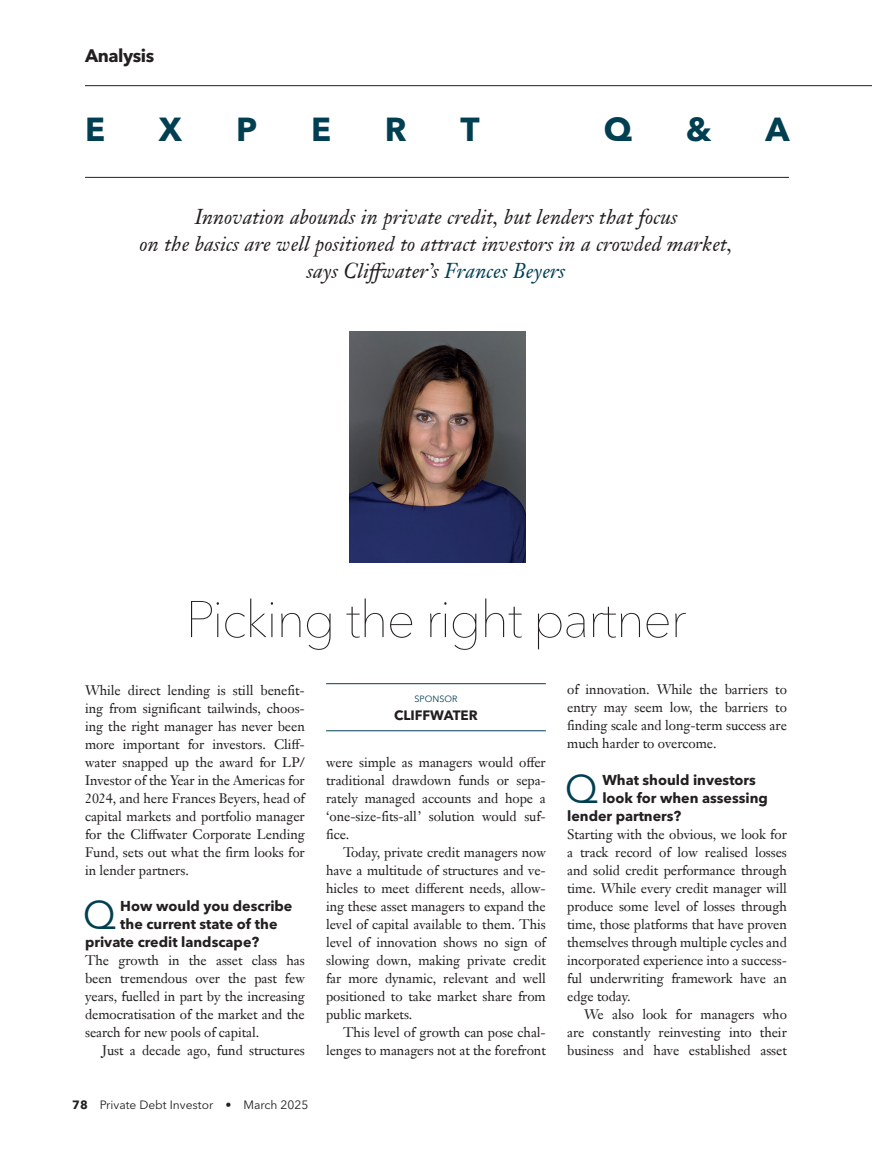
<style>
.page{position:relative;width:872px;height:1149px;background:#fff}
.page>*{position:absolute;margin:0;border:0;box-sizing:border-box;transform-origin:0 0}
.t1{font:200 51px "Avenir Next LT Pro";letter-spacing:-.03em;color:#231f20}
.t2{font:39.6px "Avenir Next LT Pro";color:#003f52}
.t3{font:700 33px "Avenir Next LT Pro";color:#003f52}
.t4{font:italic 21px/27px "Janson Text LT Pro";letter-spacing:.005em;color:#231f20;text-align:center}
.t5{font:700 18px "Avenir Next LT Pro";letter-spacing:-.025em;color:#231f20}
.t6{font:700 14.25px "Avenir Next LT Pro";color:#231f20}
.t7{font:13.5px/18px "Janson Text LT Pro";letter-spacing:-.005em;color:#231f20;text-align:justify}
.t8{font:700 13.5px "Avenir Next LT Pro";letter-spacing:-.005em;color:#231f20}
.t9{font:12px "Avenir Next LT Pro";color:#231f20}
.t10{font:9px "Avenir Next LT Pro";color:#003f52}
.s1{color:#003f52}
.s2{font-weight:700}
</style>
<div class="page">
<hr style="left:85px;top:177px;width:704px;height:1px;background:#231f20">
<hr style="left:85px;top:85px;width:787px;height:1px;background:#231f20">
<img style="left:350px;top:331px;width:175px;height:231px">
<hr style="left:326px;top:683px;width:220px;height:1px;background:#003f52">
<hr style="left:326px;top:730px;width:220px;height:1px;background:#003f52">
<h3 class="t5" style="left:85px;top:45px;width:71px">Analysis</h3>
<h3 class="t3" style="left:85px;top:110px;width:22px">E</h3>
<h3 class="t3" style="left:159px;top:110px;width:25px">X</h3>
<h3 class="t3" style="left:236px;top:110px;width:23px">P</h3>
<h3 class="t3" style="left:311px;top:110px;width:22px">E</h3>
<h3 class="t3" style="left:385px;top:110px;width:23px">R</h3>
<h3 class="t3" style="left:460px;top:110px;width:21px">T</h3>
<h3 class="t3" style="left:604px;top:110px;width:30px">Q</h3>
<h3 class="t3" style="left:686px;top:110px;width:27px">&amp;</h3>
<h3 class="t3" style="left:765px;top:110px;width:26px">A</h3>
<h3 class="t4" style="left:139px;top:203px;width:594px">Innovation abounds in private credit, but lenders that focus<br>on the basics are well positioned to attract investors in a crowded market, says Cliffwater’s <span class="s1">Frances Beyers</span></h3>
<h1 class="t1" style="left:186px;top:588px;width:502px">Picking the right partner</h1>
<p class="t7" style="left:85px;top:680px;width:221px">While direct lending is still benefit&shy;ing from significant tailwinds, choos&shy;ing the right manager has never been more important for investors. Cliff&shy;water snapped up the award for LP/ Investor of the Year in the Americas for 2024, and here Frances Beyers, head of capital markets and portfolio manager for the Cliffwater Corporate Lending Fund, sets out what the firm looks for in lender partners.</p>
<h2 class="t2" style="left:83px;top:890px;width:35px">Q</h2>
<p class="t6" style="left:120px;top:896px;width:174px">How would you describe</p>
<p class="t6" style="left:120px;top:914px;width:159px">the current state of the</p>
<p class="t6" style="left:85px;top:932px;width:176px">private credit landscape?</p>
<p class="t7" style="left:85px;top:950px;width:221px">The growth in the asset class has been tremendous over the past few years, fuelled in part by the increasing democratisation of the market and the search for new pools of capital.</p>
<p class="t7" style="left:102px;top:1040px;width:204px">Just a decade ago, fund structures</p>
<p class="t9" style="left:72px;top:1097px;width:237px"><span class="s2">78</span> Private Debt Investor • March 2025</p>
<p class="t10" style="left:414px;top:693px;width:44px">SPONSOR</p>
<p class="t8" style="left:394px;top:706px;width:85px">CLIFFWATER</p>
<p class="t7" style="left:326px;top:752px;width:221px">were simple as managers would offer traditional drawdown funds or sepa&shy;rately managed accounts and hope a ‘one-size-fits-all’ solution would suf&shy;fice.</p>
<p class="t7" style="left:326px;top:842px;width:221px;text-indent:17px">Today, private credit managers now have a multitude of structures and ve&shy;hicles to meet different needs, allow&shy;ing these asset managers to expand the level of capital available to them. This level of innovation shows no sign of slowing down, making private credit far more dynamic, relevant and well positioned to take market share from public markets.</p>
<p class="t7" style="left:326px;top:1022px;width:221px;text-align:right">This level of growth can pose chal&shy;lenges to managers not at the forefront</p>
<p class="t7" style="left:567px;top:680px;width:221px">of innovation. While the barriers to entry may seem low, the barriers to finding scale and long-term success are much harder to overcome.</p>
<h2 class="t2" style="left:565px;top:764px;width:35px">Q</h2>
<p class="t6" style="left:602px;top:770px;width:155px">What should investors</p>
<p class="t6" style="left:602px;top:788px;width:167px">look for when assessing</p>
<p class="t6" style="left:567px;top:806px;width:116px">lender partners?</p>
<p class="t7" style="left:567px;top:824px;width:221px">Starting with the obvious, we look for a track record of low realised losses and solid credit performance through time. While every credit manager will produce some level of losses through time, those platforms that have proven themselves through multiple cycles and incorporated experience into a success&shy;ful underwriting framework have an edge today.</p>
<p class="t7" style="left:567px;top:1004px;width:221px;text-indent:17px">We also look for managers who are constantly reinvesting into their business and have established asset</p>
</div>
